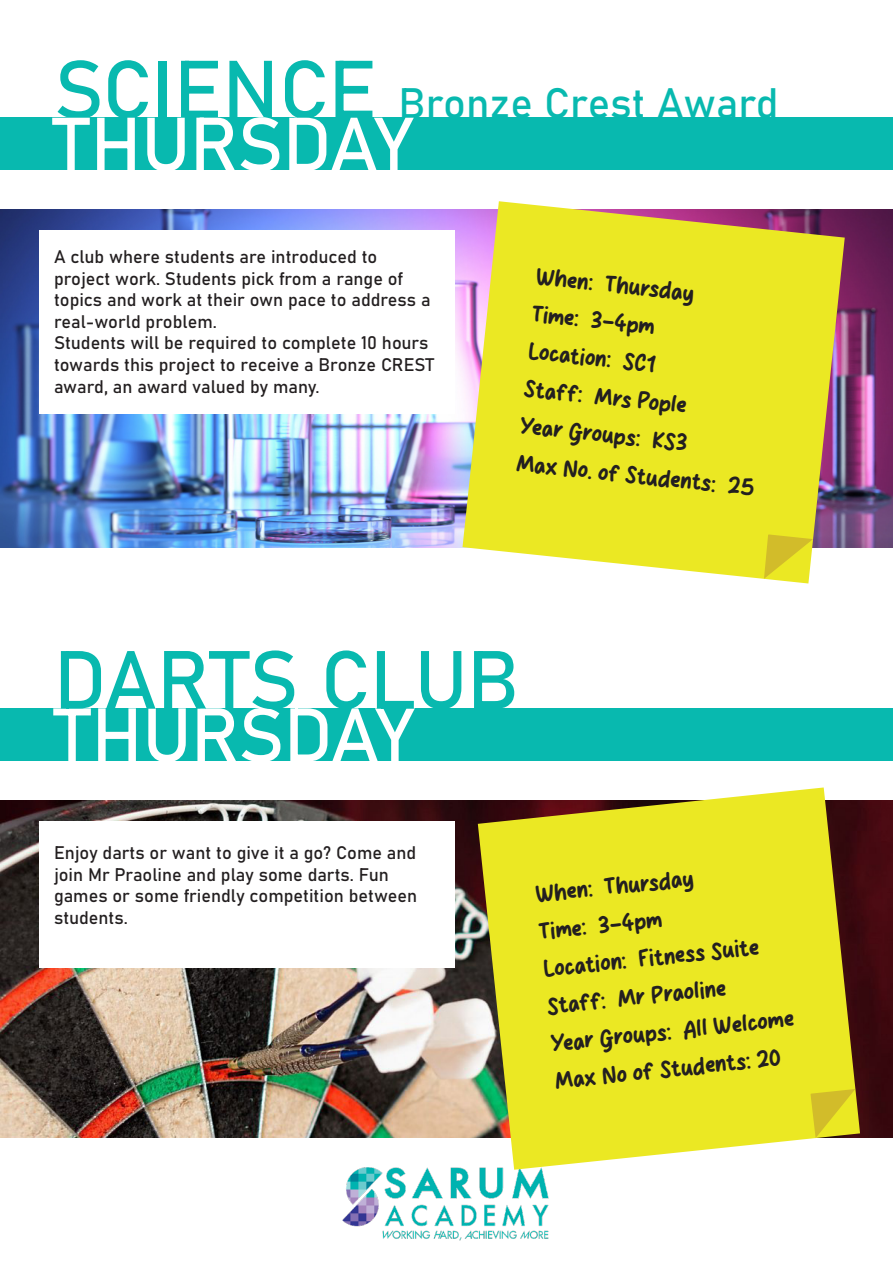
<style>
.page{position:relative;width:893px;height:1263px;background:#fff}
.page>*{position:absolute;margin:0;border:0;box-sizing:border-box;transform-origin:0 0}
.t1{font:81px "Bahnschrift";letter-spacing:-.01em;color:#08b9af}
.t2{font:75px "Bahnschrift";letter-spacing:-.01em;color:#fff}
.t3{font:42px "Bahnschrift";color:#08b9af}
.t4{font:24px "Milku";color:#231f20}
.t5{font:18px/21.6px "Bahnschrift";color:#231f20}
.s1{font-size:81px}
</style>
<div class="page">
<img style="left:343px;top:1167px;width:206px;height:74px">
<img style="left:0;top:209px;width:893px;height:338px">
<div style="left:0;top:118px;width:893px;height:52px;background:#08b9af"></div>
<svg style="left:462px;top:201px;width:383px;height:382px;background:#e5dc41"></svg>
<svg style="left:764px;top:534px;width:49px;height:45px;background:#e0d42d"></svg>
<div style="left:39px;top:231px;width:415px;height:183px;background:#fff"></div>
<img style="left:0;top:800px;width:893px;height:338px">
<div style="left:0;top:708px;width:893px;height:52px;background:#08b9af"></div>
<svg style="left:478px;top:787px;width:382px;height:383px;background:#ddd835"></svg>
<svg style="left:810px;top:1089px;width:45px;height:49px;background:#d8cb25"></svg>
<div style="left:39px;top:821px;width:415px;height:147px;background:#fff"></div>
<p class="t3" style="left:54px;top:72px;width:726px"><span class="s1">SCIENCE</span> Bronze Crest Award</p>
<p class="t2" style="left:53px;top:88px;width:361px">THURSDAY</p>
<p class="t5" style="left:54px;top:245px;width:325px">A club where students are introduced to</p>
<p class="t5" style="left:54px;top:266px;width:378px">project work. Students pick from a range of topics and work at their own pace to address a real-world problem.</p>
<p class="t5" style="left:54px;top:331px;width:382px">Students will be required to complete 10 hours towards this project to receive a Bronze CREST award, an award valued by many.</p>
<p class="t4" style="left:537px;top:265px;width:160px;rotate:6deg">When: Thursday</p>
<p class="t4" style="left:533px;top:302px;width:125px;rotate:6deg">Time: 3-4pm</p>
<p class="t4" style="left:530px;top:339px;width:130px;rotate:6deg">Location: SC1</p>
<p class="t4" style="left:526px;top:376px;width:165px;rotate:6deg">Staff: Mrs Pople</p>
<p class="t4" style="left:522px;top:414px;width:170px;rotate:6deg">Year Groups: KS3</p>
<p class="t4" style="left:518px;top:451px;width:241px;rotate:6deg">Max No. of Students: 25</p>
<p class="t1" style="left:54px;top:618px;width:467px">DARTS CLUB</p>
<p class="t2" style="left:54px;top:678px;width:361px">THURSDAY</p>
<p class="t5" style="left:54px;top:841px;width:365px">Enjoy darts or want to give it a go? Come and join Mr Praoline and play some darts. Fun games or some friendly competition between students.</p>
<p class="t4" style="left:534px;top:883px;width:160px;rotate:-6deg">When: Thursday</p>
<p class="t4" style="left:538px;top:920px;width:125px;rotate:-6deg">Time: 3-4pm</p>
<p class="t4" style="left:542px;top:957px;width:218px;rotate:-6deg">Location: Fitness Suite</p>
<p class="t4" style="left:546px;top:994px;width:181px;rotate:-6deg">Staff: Mr Praoline</p>
<p class="t4" style="left:550px;top:1032px;width:245px;rotate:-6deg">Year Groups: All Welcome</p>
<p class="t4" style="left:554px;top:1069px;width:229px;rotate:-6deg">Max No of Students: 20</p>
</div>
